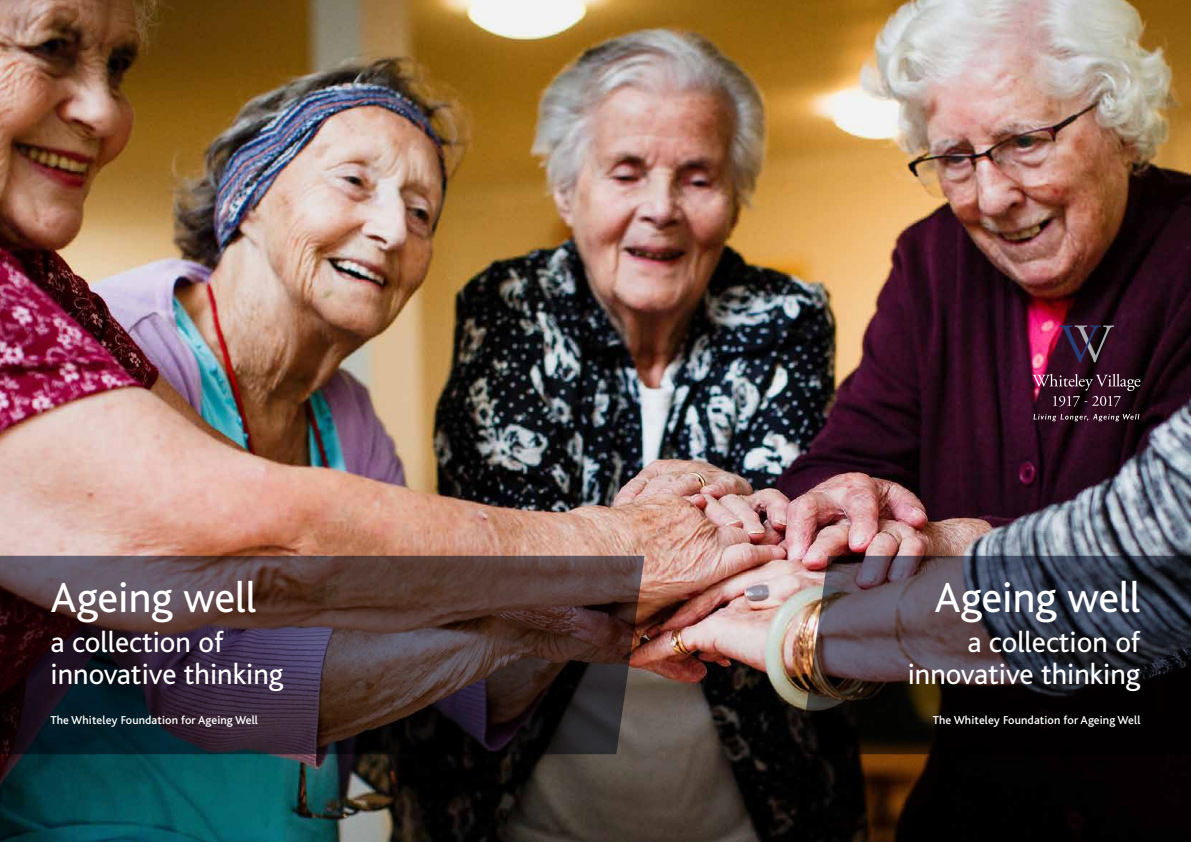
<style>
.page{position:relative;width:1191px;height:842px;background:#fff}
.page>*{position:absolute;margin:0;border:0;box-sizing:border-box;transform-origin:0 0}
.t1{font:44px "Bliss";color:#fff}
.t2{font:30px/32px "Bliss";color:#fff;text-align:right}
.t3{font:500 12px "Bliss";letter-spacing:.01em;color:#fff}
</style>
<div class="page">
<img style="left:0;top:0;width:1191px;height:842px">
<svg style="left:1059px;top:325px;width:55px;height:37px;background:#392439"></svg>
<svg style="left:1032px;top:374px;width:108px;height:33px;background:#492938"></svg>
<svg style="left:1033px;top:414px;width:106px;height:7px"></svg>
<svg style="left:799px;top:556px;width:392px;height:198px;background:#302b31"></svg>
<svg style="left:0;top:556px;width:644px;height:198px;background:#3c2c30"></svg>
<h1 class="t1" style="left:51px;top:574px;width:207px">Ageing well</h1>
<h2 class="t2" style="left:51px;top:627px;width:234px;text-align:left">a collection of innovative thinking</h2>
<p class="t3" style="left:51px;top:714px;width:209px">The Whiteley Foundation for Ageing Well</p>
<h1 class="t1" style="left:934px;top:574px;width:207px">Ageing well</h1>
<h2 class="t2" style="left:907px;top:627px;width:234px">a collection of innovative thinking</h2>
<p class="t3" style="left:933px;top:714px;width:209px">The Whiteley Foundation for Ageing Well</p>
</div>
